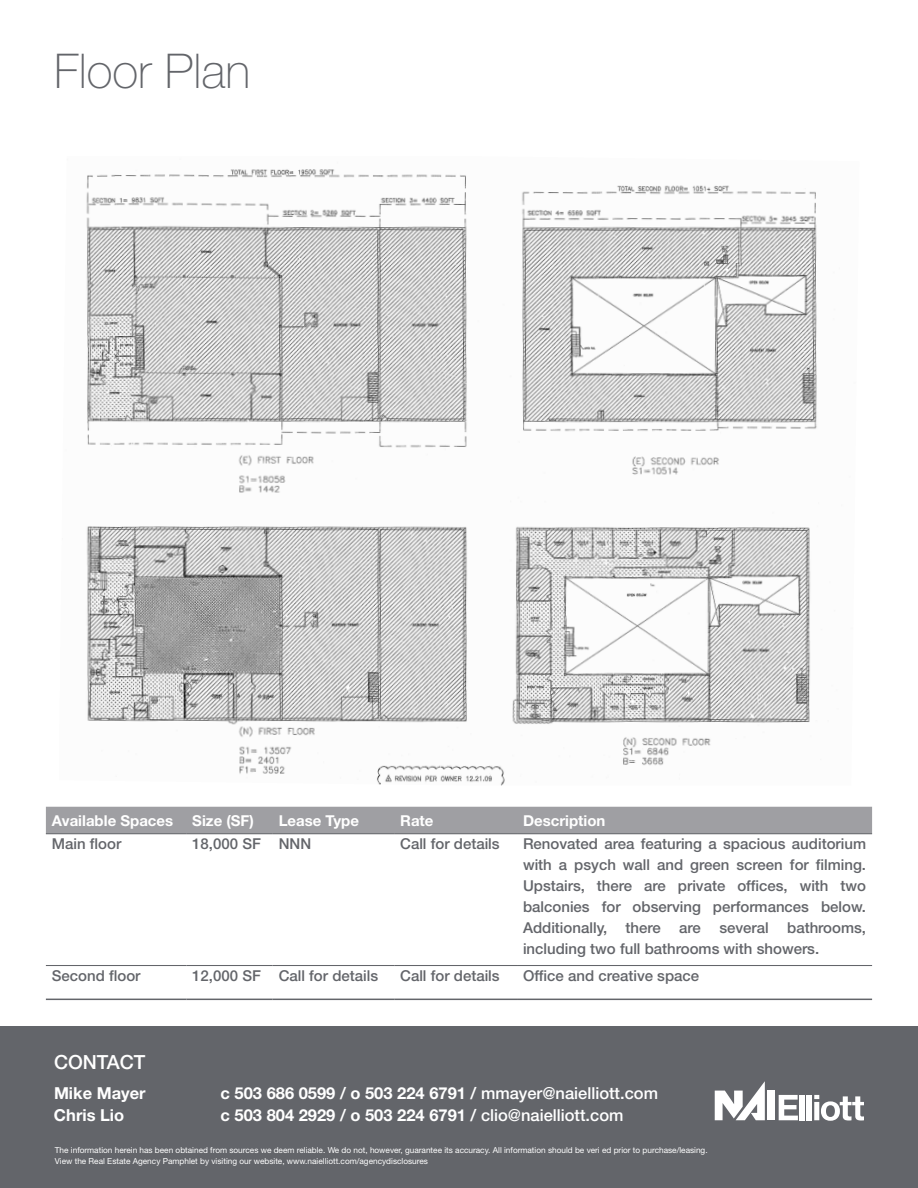
<style>
.page{position:relative;width:918px;height:1188px;background:#fff}
.page>*{position:absolute;margin:0;border:0;box-sizing:border-box;transform-origin:0 0}
.GRAY_30pt_35pt_Sub-head{font:100 48px "Helvetica Neue LT Std";color:#63656a}
.WHITE_-_All_Caps_13pt_Roman{font:500 19.5px "Helvetica Neue LT Std";color:#fff}
.WHITE_-_Body_11pt_Roman{font:700 16.5px "Helvetica Neue LT Std";color:#fff}
.WHITE_-_Body_11pt_Roman-2{font:500 16.5px "Helvetica Neue LT Std";color:#fff}
.t1{font:500 15px/21px "Helvetica Neue LT Std";color:#63656a;text-align:justify}
.t2{font:700 15px "Helvetica Neue LT Std";color:#fff}
.body{font:8.25px "Helvetica Neue LT Std";color:#fff}
.s1{font-weight:700}
.s2{font-weight:500}
</style>
<div class="page">
<img style="left:86px;top:169px;width:731px;height:616px">
<div style="left:46px;top:807px;width:826px;height:26px;background:#9f9fa3"></div>
<hr style="left:46px;top:833px;width:140px;height:1px;background:#63656a">
<hr style="left:186px;top:833px;width:87px;height:1px;background:#63656a">
<hr style="left:273px;top:833px;width:121px;height:1px;background:#63656a">
<hr style="left:394px;top:833px;width:123px;height:1px;background:#63656a">
<hr style="left:517px;top:833px;width:355px;height:1px;background:#63656a">
<hr style="left:46px;top:965px;width:140px;height:1px;background:#63656a">
<hr style="left:186px;top:965px;width:87px;height:1px;background:#63656a">
<hr style="left:273px;top:965px;width:121px;height:1px;background:#63656a">
<hr style="left:394px;top:965px;width:123px;height:1px;background:#63656a">
<hr style="left:517px;top:965px;width:355px;height:1px;background:#63656a">
<hr style="left:46px;top:999px;width:140px;height:1px;background:#63656a">
<hr style="left:186px;top:999px;width:87px;height:1px;background:#63656a">
<hr style="left:273px;top:999px;width:121px;height:1px;background:#63656a">
<hr style="left:394px;top:999px;width:123px;height:1px;background:#63656a">
<hr style="left:517px;top:999px;width:355px;height:1px;background:#63656a">
<div style="left:0;top:1026px;width:918px;height:162px;background:#63656a"></div>
<div style="left:767px;top:1091px;width:8px;height:29px;background:#fff"></div>
<svg style="left:715px;top:1081px;width:50px;height:39px"></svg>
<svg style="left:779px;top:1095px;width:19px;height:25px"></svg>
<div style="left:800px;top:1095px;width:5px;height:25px;background:#fff"></div>
<div style="left:807px;top:1095px;width:5px;height:25px;background:#fff"></div>
<svg style="left:814px;top:1095px;width:50px;height:26px"></svg>
<p class="GRAY_30pt_35pt_Sub-head" style="left:54px;top:44px;width:198px">Floor Plan</p>
<p class="t2" style="left:52px;top:811px;width:123px">Available Spaces</p>
<p class="t2" style="left:192px;top:811px;width:63px">Size (SF)</p>
<p class="t2" style="left:279px;top:811px;width:82px">Lease Type</p>
<p class="t2" style="left:400px;top:811px;width:35px">Rate</p>
<p class="t2" style="left:523px;top:811px;width:84px">Description</p>
<p class="t1" style="left:52px;top:833px;width:71px">Main floor</p>
<p class="t1" style="left:192px;top:833px;width:70px">18,000 SF</p>
<p class="t1" style="left:279px;top:833px;width:34px">NNN</p>
<p class="t1" style="left:400px;top:833px;width:101px">Call for details</p>
<p class="t1" style="left:523px;top:833px;width:345px">Renovated area featuring a spacious auditorium with a psych wall and green screen for filming.<br>Upstairs, there are private offices, with two balconies for observing performances below.<br>Additionally, there are several bathrooms, including two full bathrooms with showers.</p>
<p class="t1" style="left:52px;top:965px;width:90px">Second floor</p>
<p class="t1" style="left:192px;top:965px;width:70px">12,000 SF</p>
<p class="t1" style="left:279px;top:965px;width:101px">Call for details</p>
<p class="t1" style="left:400px;top:965px;width:101px">Call for details</p>
<p class="t1" style="left:523px;top:965px;width:178px">Office and creative space</p>
<p class="WHITE_-_All_Caps_13pt_Roman" style="left:54px;top:1051px;width:93px">CONTACT</p>
<p class="WHITE_-_Body_11pt_Roman" style="left:54px;top:1083px;width:93px">Mike Mayer</p>
<p class="WHITE_-_Body_11pt_Roman-2" style="left:221px;top:1083px;width:439px"><span class="s1">c 503 686 0599</span> / <span class="s1">o 503 224 6791</span> / mmayer@naielliott.com</p>
<p class="WHITE_-_Body_11pt_Roman" style="left:54px;top:1105px;width:72px">Chris Lio</p>
<p class="WHITE_-_Body_11pt_Roman" style="left:220px;top:1105px;width:405px">c 503 804 2929 <span class="s2">/</span> o 503 224 6791 <span class="s2">/ clio@naielliott.com</span></p>
<p class="body" style="left:55px;top:1146px;width:654px">The information herein has been obtained from sources we deem reliable. We do not, however, guarantee its accuracy. All information should be veri ed prior to purchase/leasing.</p>
<p class="body" style="left:55px;top:1156px;width:375px">View the Real Estate Agency Pamphlet by visiting our website, www.naielliott.com/agencydisclosures</p>
</div>
